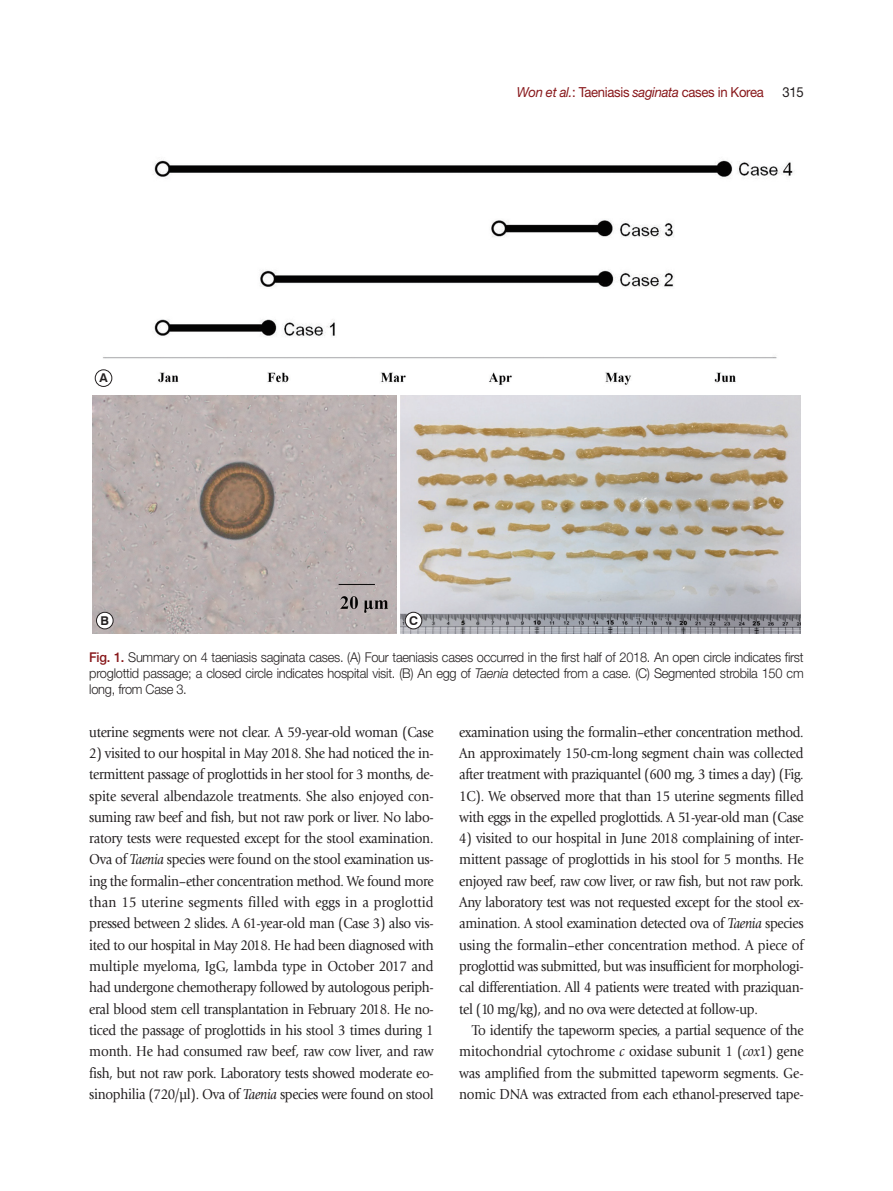
<style>
.page{position:relative;width:893px;height:1191px;background:#fff}
.page>*{position:absolute;margin:0;border:0;box-sizing:border-box;transform-origin:0 0}
.본문{font:15px/21.3px "Giovanni Std";letter-spacing:-.025em;color:#231f20;text-align:justify;scale:.9 1}
.하시라{font:13.8px "Helvetica Neue LT Std";letter-spacing:-.025em;color:#88181b;scale:.95 1}
.하시라-2{font:13.8px "Helvetica Neue LT Std";color:#231f20;scale:.95 1}
.표_제목__그림_설명{font:300 13.5px/16.2px "Helvetica Neue LT Std";letter-spacing:-.02em;color:#231f20;text-align:justify;scale:.95 1}
.t1{font:700 12.15px "Swiss 721 BT";color:#231f20}
.s1{font-style:italic}
.s2{font-weight:500;color:#88181b}
</style>
<div class="page">
<img style="left:94px;top:160px;width:700px;height:227px">
<div style="left:95px;top:370px;width:17px;height:16px;background:#fff;border-radius:50%"></div>
<div style="left:95px;top:369px;width:17px;height:18px;border:1px solid #231f20;border-radius:50%"></div>
<img style="left:92px;top:395px;width:304px;height:238px">
<div style="left:96px;top:612px;width:17px;height:17px;background:#fff;border-radius:50%"></div>
<div style="left:96px;top:612px;width:17px;height:17px;border:1px solid #231f20;border-radius:50%"></div>
<img style="left:401px;top:395px;width:400px;height:238px">
<div style="left:405px;top:612px;width:17px;height:17px;background:#fff;border-radius:50%"></div>
<div style="left:405px;top:612px;width:17px;height:17px;border:1px solid #231f20;border-radius:50%"></div>
<p class="하시라" style="left:517px;top:83px;width:261px"><span class="s1">Won et al.</span>: Taeniasis <span class="s1">saginata</span> cases in Korea</p>
<p class="하시라-2" style="left:782px;top:83px;width:24px">315</p>
<p class="t1" style="left:99px;top:371px;width:10px">A</p>
<p class="t1" style="left:101px;top:613px;width:10px">B</p>
<p class="t1" style="left:409px;top:613px;width:10px">C</p>
<p class="표_제목__그림_설명" style="left:89px;top:648px;width:753px"><span class="s2">Fig. 1.</span> Summary on 4 taeniasis saginata cases. (A) Four taeniasis cases occurred in the first half of 2018. An open circle indicates first proglottid passage; a closed circle indicates hospital visit. (B) An egg of <span class="s1">Taenia</span> detected from a case. (C) Segmented strobila 150 cm long, from Case 3.</p>
<p class="본문" style="left:89px;top:721px;width:384px">uterine segments were not clear. A 59-year-old woman (Case</p>
<p class="본문" style="left:89px;top:742px;width:384px">2) visited to our hospital in May 2018. She had noticed the in&shy;termittent passage of proglottids in her stool for 3 months, de&shy;spite several albendazole treatments. She also enjoyed con&shy;suming raw beef and fish, but not raw pork or liver. No labo&shy;ratory tests were requested except for the stool examination.<br>Ova of <span class="s1">Taenia</span> species were found on the stool examination us&shy;ing the formalin–ether concentration method. We found more than 15 uterine segments filled with eggs in a proglottid pressed between 2 slides. A 61-year-old man (Case 3) also vis&shy;ited to our hospital in May 2018. He had been diagnosed with multiple myeloma, IgG, lambda type in October 2017 and had undergone chemotherapy followed by autologous periph&shy;eral blood stem cell transplantation in February 2018. He no&shy;ticed the passage of proglottids in his stool 3 times during 1 month. He had consumed raw beef, raw cow liver, and raw fish, but not raw pork. Laboratory tests showed moderate eo&shy;sinophilia (720/µl). Ova of <span class="s1">Taenia</span> species were found on stool</p>
<p class="본문" style="left:459px;top:721px;width:384px">examination using the formalin–ether concentration method.<br>An approximately 150-cm-long segment chain was collected after treatment with praziquantel (600 mg, 3 times a day) (Fig.<br>1C). We observed more that than 15 uterine segments filled with eggs in the expelled proglottids. A 51-year-old man (Case</p>
<p class="본문" style="left:459px;top:827px;width:384px">4) visited to our hospital in June 2018 complaining of inter&shy;mittent passage of proglottids in his stool for 5 months. He enjoyed raw beef, raw cow liver, or raw fish, but not raw pork.<br>Any laboratory test was not requested except for the stool ex&shy;amination. A stool examination detected ova of <span class="s1">Taenia</span> species using the formalin–ether concentration method. A piece of proglottid was submitted, but was insufficient for morphologi&shy;cal differentiation. All 4 patients were treated with praziquan&shy;tel (10 mg/kg), and no ova were detected at follow-up.</p>
<p class="본문" style="left:459px;top:1019px;width:384px;text-indent:13px">To identify the tapeworm species, a partial sequence of the mitochondrial cytochrome <span class="s1">c</span> oxidase subunit 1 (<span class="s1">cox</span>1) gene was amplified from the submitted tapeworm segments. Ge&shy;nomic DNA was extracted from each ethanol-preserved tape-</p>
</div>
